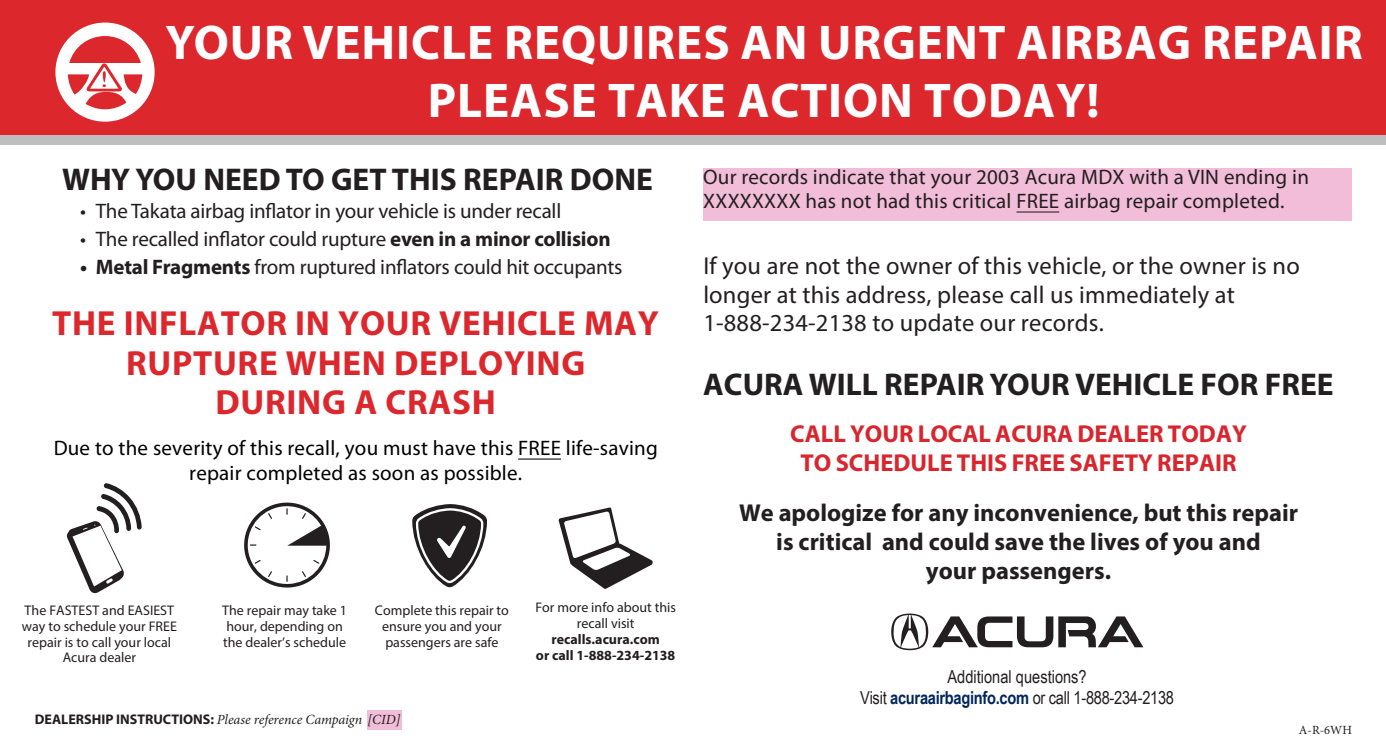
<style>
.page{position:relative;width:1386px;height:756px;background:#fff}
.page>*{position:absolute;margin:0;border:0;box-sizing:border-box;transform-origin:0 0}
.t1{font:700 49px/58.8px "Myriad Pro";letter-spacing:.02em;color:#fff;text-align:center}
.t2{font:700 35px/39.4px "Myriad Pro";letter-spacing:.02em;color:#dc272d;text-align:center}
.t3{font:700 31.5px "Myriad Pro";color:#231f20}
.t4{font:24.5px/28.5px "Myriad Pro";letter-spacing:.01em;color:#231f20}
.t5{font:700 24.5px/29.1px "Myriad Pro";color:#231f20;text-align:center}
.t6{font:700 24.5px/28.5px "Myriad Pro";color:#d8262e;text-align:center}
.t7{font:21px "Myriad Pro";letter-spacing:-.01em;color:#231f20}
.t8{font:21px/24.5px "Myriad Pro";letter-spacing:.01em;color:#231f20}
.t9{font:21px/24.5px "Myriad Pro";letter-spacing:.01em;color:#000;text-align:center}
.t10{font:17.85px/21.3px "Arial Narrow";color:#231f20;text-align:center}
.t11{font:14px/15.8px "Myriad Pro";color:#231f20;text-align:center}
.t12{font:italic 14px "Minion Pro";letter-spacing:-.005em;color:#231f20}
.t13{font:700 14px/15.8px "Myriad Pro";color:#231f20;text-align:center}
.t14{font:12.42px "Minion Pro";color:#231f20}
.s1{font-weight:700}
.s2{font-family:"Myriad Pro";font-weight:700;font-style:normal}
.s3{font-weight:700;color:#00255d}
</style>
<div class="page">
<div style="left:368px;top:710px;width:34px;height:19px;background:#f1bdd8"></div>
<div style="left:703px;top:168px;width:648px;height:52px;background:#f1bdd8"></div>
<div style="left:0;top:0;width:1386px;height:145px;background:#dc272d"></div>
<div style="left:0;top:136px;width:1386px;height:9px;background:#bcbec0"></div>
<svg style="left:412px;top:504px;width:75px;height:84px"></svg>
<svg style="left:559px;top:508px;width:94px;height:81px"></svg>
<svg style="left:244px;top:502px;width:86px;height:86px"></svg>
<svg style="left:55px;top:23px;width:100px;height:99px"></svg>
<svg style="left:67px;top:483px;width:75px;height:110px"></svg>
<hr style="left:1016px;top:211px;width:43px;height:2px;background:#231f20">
<svg style="left:891px;top:614px;width:252px;height:36px"></svg>
<hr style="left:518px;top:459px;width:43px;height:1px;background:#000">
<h1 class="t1" style="left:165px;top:11px;width:1199px">YOUR VEHICLE REQUIRES AN URGENT AIRBAG REPAIR<br>PLEASE TAKE ACTION TODAY!</h1>
<h3 class="t3" style="left:62px;top:159px;width:592px">WHY YOU NEED TO GET THIS REPAIR DONE</h3>
<h3 class="t7" style="left:80px;top:200px;width:483px">• The Takata airbag inflator in your vehicle is under recall</h3>
<h3 class="t7" style="left:80px;top:228px;width:532px">• The recalled inflator could rupture <span class="s1">even in a minor collision</span></h3>
<h3 class="t7" style="left:80px;top:256px;width:544px"><span class="s1">• Metal Fragments</span> from ruptured inflators could hit occupants</h3>
<h2 class="t2" style="left:52px;top:303px;width:608px">THE INFLATOR IN YOUR VEHICLE MAY<br>RUPTURE WHEN DEPLOYING<br>DURING A CRASH</h2>
<h3 class="t9" style="left:54px;top:436px;width:606px">Due to the severity of this recall, you must have this FREE life-saving repair completed as soon as possible.</h3>
<p class="t11" style="left:22px;top:602px;width:157px">The FASTEST and EASIEST way to schedule your FREE repair is to call your local<br>Acura dealer</p>
<p class="t11" style="left:222px;top:603px;width:126px;text-align:left">The repair may take 1 hour, depending on the dealer’s schedule</p>
<p class="t11" style="left:375px;top:603px;width:136px">Complete this repair to ensure you and your passengers are safe</p>
<p class="t11" style="left:535px;top:600px;width:142px">For more info about this recall visit</p>
<p class="t13" style="left:536px;top:631px;width:141px">recalls.acura.com<br>or call 1-888-234-2138</p>
<p class="t12" style="left:35px;top:710px;width:367px"><span class="s2">DEALERSHIP INSTRUCTIONS:</span> Please reference Campaign [CID]</p>
<h3 class="t8" style="left:703px;top:165px;width:607px">Our records indicate that your 2003 Acura MDX with a VIN ending in<br>XXXXXXXX has not had this critical FREE airbag repair completed.</h3>
<h3 class="t4" style="left:703px;top:251px;width:598px">If you are not the owner of this vehicle, or the owner is no longer at this address, please call us immediately at<br>1-888-234-2138 to update our records.</h3>
<h3 class="t3" style="left:703px;top:364px;width:632px">ACURA WILL REPAIR YOUR VEHICLE FOR FREE</h3>
<h3 class="t6" style="left:790px;top:419px;width:458px">CALL YOUR LOCAL ACURA DEALER TODAY<br>TO SCHEDULE THIS FREE SAFETY REPAIR</h3>
<h3 class="t5" style="left:739px;top:497px;width:561px">We apologize for any inconvenience, but this repair is critical and could save the lives of you and<br>your passengers.</h3>
<p class="t10" style="left:860px;top:665px;width:315px">Additional questions?<br>Visit <span class="s3">acuraairbaginfo.com</span> or call 1-888-234-2138</p>
<p class="t14" style="left:1299px;top:722px;width:54px">A-R-6WH</p>
</div>
